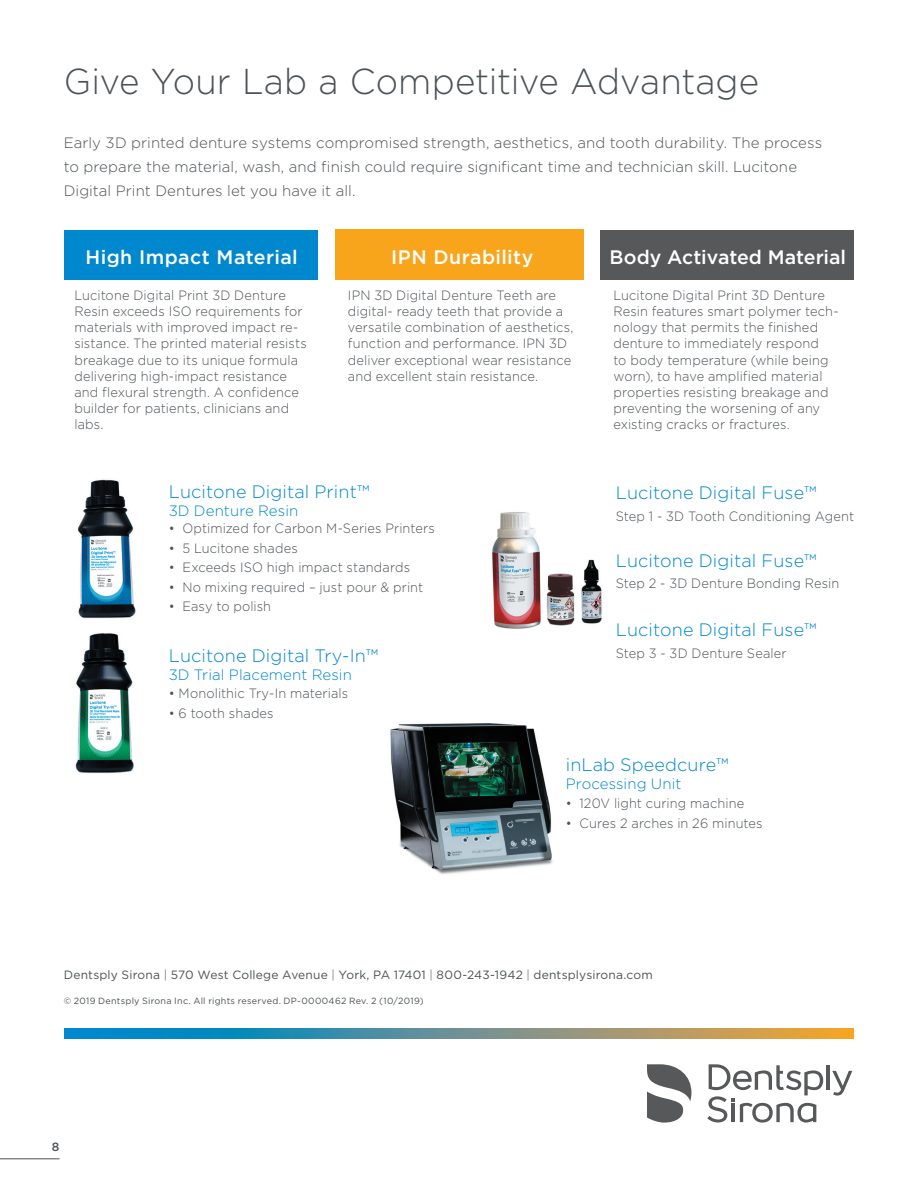
<style>
.page{position:relative;width:918px;height:1188px;background:#fff}
.page>*{position:absolute;margin:0;border:0;box-sizing:border-box;transform-origin:0 0}
.t1{font:300 36px "Gotham";color:#4c5256}
.t2{font:500 19.5px "Gotham";letter-spacing:.015em;color:#fff}
.t3{font:500 19.5px "Gotham";letter-spacing:-.005em;color:#fff}
.t4{font:300 18px "Gotham";letter-spacing:.005em;color:#0088ce}
.t5{font:300 15px/24px "Gotham";color:#4c5256}
.t6{font:300 15px "Gotham";letter-spacing:.005em;color:#0088ce}
.t7{font:300 13.5px/16.2px "Gotham";letter-spacing:.01em;color:#4c5256;scale:.95 1}
.t8{font:12px "Gotham";letter-spacing:.015em;color:#4c5256}
.t9{font:500 12px "Gotham";color:#4c5256}
.t10{font:9px "Gotham";letter-spacing:.025em;color:#4c5256}
.s1{font-weight:300}
</style>
<div class="page">
<img style="left:390px;top:723px;width:163px;height:152px">
<hr style="left:0;top:1158px;width:60px;height:1px;background:#4c5256">
<svg style="left:64px;top:1029px;width:790px;height:10px;background:#6a928d"></svg>
<hr style="left:826px;top:1065px;width:4px;height:25px;background:#57585a">
<svg style="left:832px;top:1071px;width:20px;height:25px"></svg>
<svg style="left:707px;top:1064px;width:116px;height:59px"></svg>
<svg style="left:647px;top:1064px;width:45px;height:59px"></svg>
<div style="left:64px;top:230px;width:254px;height:50px;background:#0088ce"></div>
<div style="left:335px;top:229px;width:248px;height:51px;background:#f9a51b"></div>
<div style="left:601px;top:230px;width:253px;height:50px;background:#57585a"></div>
<img style="left:77px;top:479px;width:59px;height:140px">
<img style="left:75px;top:633px;width:59px;height:141px">
<img style="left:492px;top:512px;width:110px;height:117px">
<h1 class="t1" style="left:64px;top:61px;width:697px">Give Your Lab a Competitive Advantage</h1>
<p class="t5" style="left:64px;top:130px;width:760px">Early 3D printed denture systems compromised strength, aesthetics, and tooth durability. The process to prepare the material, wash, and finish could require significant time and technician skill. Lucitone<br>Digital Print Dentures let you have it all.</p>
<h2 class="t2" style="left:86px;top:246px;width:214px">High Impact Material</h2>
<h2 class="t2" style="left:391px;top:246px;width:144px">IPN Durability</h2>
<h2 class="t3" style="left:610px;top:246px;width:238px">Body Activated Material</h2>
<p class="t7" style="left:74px;top:287px;width:246px">Lucitone Digital Print 3D Denture<br>Resin exceeds ISO requirements for materials with improved impact re&shy;sistance. The printed material resists breakage due to its unique formula delivering high-impact resistance and flexural strength. A confidence builder for patients, clinicians and labs.</p>
<p class="t7" style="left:348px;top:287px;width:239px">IPN 3D Digital Denture Teeth are digital- ready teeth that provide a versatile combination of aesthetics, function and performance. IPN 3D deliver exceptional wear resistance and excellent stain resistance.</p>
<p class="t7" style="left:613px;top:287px;width:239px">Lucitone Digital Print 3D Denture Resin features smart polymer tech&shy;nology that permits the finished denture to immediately respond<br>to body temperature (while being worn), to have amplified material properties resisting breakage and preventing the worsening of any existing cracks or fractures.</p>
<h3 class="t4" style="left:169px;top:481px;width:202px">Lucitone Digital Print™</h3>
<p class="t6" style="left:169px;top:502px;width:131px">3D Denture Resin</p>
<p class="t7" style="left:169px;top:520px;width:282px">• Optimized for Carbon M-Series Printers</p>
<p class="t7" style="left:169px;top:540px;width:137px">• 5 Lucitone shades</p>
<p class="t7" style="left:169px;top:559px;width:256px">• Exceeds ISO high impact standards</p>
<p class="t7" style="left:169px;top:579px;width:269px">• No mixing required – just pour &amp; print</p>
<p class="t7" style="left:169px;top:598px;width:109px">• Easy to polish</p>
<h3 class="t4" style="left:169px;top:646px;width:211px">Lucitone Digital Try-In™</h3>
<p class="t6" style="left:169px;top:667px;width:185px">3D Trial Placement Resin</p>
<p class="t7" style="left:169px;top:685px;width:190px">• Monolithic Try-In materials</p>
<p class="t7" style="left:169px;top:705px;width:112px">• 6 tooth shades</p>
<h3 class="t4" style="left:616px;top:483px;width:202px">Lucitone Digital Fuse™</h3>
<p class="t7" style="left:616px;top:507px;width:253px">Step 1 - 3D Tooth Conditioning Agent</p>
<h3 class="t4" style="left:616px;top:551px;width:202px">Lucitone Digital Fuse™</h3>
<p class="t7" style="left:616px;top:575px;width:237px">Step 2 - 3D Denture Bonding Resin</p>
<h3 class="t4" style="left:616px;top:620px;width:202px">Lucitone Digital Fuse™</h3>
<p class="t7" style="left:616px;top:645px;width:181px">Step 3 - 3D Denture Sealer</p>
<h3 class="t4" style="left:566px;top:755px;width:164px">inLab Speedcure™</h3>
<p class="t6" style="left:566px;top:776px;width:117px">Processing Unit</p>
<p class="t7" style="left:566px;top:795px;width:189px">• 120V light curing machine</p>
<p class="t7" style="left:566px;top:815px;width:209px">• Cures 2 arches in 26 minutes</p>
<p class="t8" style="left:64px;top:968px;width:591px">Dentsply Sirona <span class="s1">|</span> 570 West College Avenue <span class="s1">|</span> York, PA 17401 <span class="s1">|</span> 800-243-1942 <span class="s1">|</span> dentsplysirona.com</p>
<p class="t10" style="left:64px;top:996px;width:362px">© 2019 Dentsply Sirona Inc. All rights reserved. DP-0000462 Rev. 2 (10/2019)</p>
<p class="t9" style="left:52px;top:1140px;width:9px">8</p>
</div>
